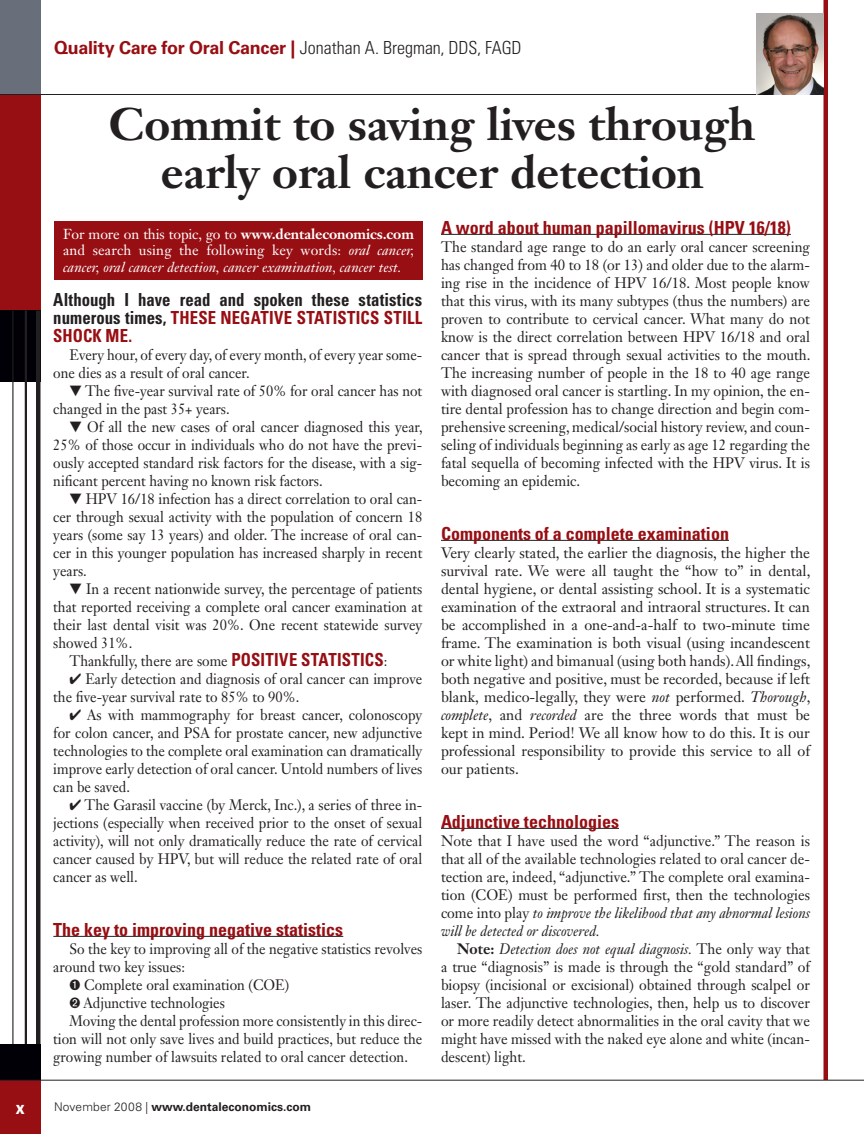
<style>
.page{position:relative;width:864px;height:1134px;background:#fff}
.page>*{position:absolute;margin:0;border:0;box-sizing:border-box;transform-origin:0 0}
._02_Headline{font:700 45px/48px "Janson Text LT Std";color:#231f20;text-align:center}
._07_Subhead{font:700 condensed 18px "Univers LT Std";color:#970e13}
._02_First_graph{font:700 condensed 18px/18px "Univers LT Std";letter-spacing:.005em;color:#231f20;text-align:justify;scale:.93 1}
._01a_Section_head__L{font:300 condensed 18px "Univers LT Std";color:#231f20}
.t1{font:700 condensed 18px "Univers LT Std";color:#fff}
._03_Body_Copy{font:15px/18px "Janson Text LT Std";color:#231f20;text-align:justify;scale:.93 1}
._02_First_graph-2{font:15px/18px "Janson Text LT Std";color:#231f20;text-align:justify;scale:.95 1}
._02_First_graph-3{font:15px/18px "Janson Text LT Std";color:#231f20;text-align:justify}
._03_Body_Copy-2{font:15px/18px "Janson Text LT Std";color:#231f20;text-align:justify;scale:.95 1}
._07b_Continued_on{font:italic 14.25px/16.5px "Janson Text LT Std";letter-spacing:.01em;color:#fff;text-align:justify}
.Folio__left{font:700 12px "Univers LT Std";color:#231f20}
.s1{font-weight:700;font-stretch:normal;color:#970e13}
.s2{font-style:italic}
.s3{font-weight:700}
.s4{font-style:normal}
.s5{font-weight:700;font-style:normal}
.s6{color:#970e13}
.s7{font-family:"Univers LT Std";font-weight:700;font-stretch:condensed;font-size:18px;color:#970e13}
.s8{font-weight:300}
</style>
<div class="page">
<div style="left:0;top:0;width:40px;height:94px;background:#686f7b"></div>
<div style="left:0;top:94px;width:40px;height:216px;background:#970e13"></div>
<div style="left:0;top:310px;width:40px;height:72px;background:#000006"></div>
<hr style="left:12px;top:310px;width:1px;height:770px;background:#231f20">
<div style="left:36px;top:311px;width:5px;height:769px;background:#231f20"></div>
<hr style="left:25px;top:310px;width:2px;height:770px;background:#231f20">
<div style="left:0;top:1080px;width:40px;height:54px;background:#970e13"></div>
<div style="left:0;top:1044px;width:40px;height:36px;background:#000006"></div>
<hr style="left:0;top:94px;width:824px;height:1px;background:#231f20">
<hr style="left:824px;top:0;width:4px;height:1080px;background:#970e13">
<img style="left:756px;top:14px;width:68px;height:80px">
<hr style="left:0;top:1080px;width:864px;height:1px;background:#231f20">
<hr style="left:441px;top:234px;width:350px;height:1px;background:#231f20">
<hr style="left:441px;top:540px;width:288px;height:1px;background:#231f20">
<hr style="left:441px;top:828px;width:178px;height:1px;background:#231f20">
<hr style="left:53px;top:936px;width:290px;height:1px;background:#231f20">
<div style="left:54px;top:221px;width:369px;height:58px;background:#970e13"></div>
<p class="_01a_Section_head__L" style="left:54px;top:37px;width:469px"><span class="s1">Quality Care for Oral Cancer |</span> Jonathan A. Bregman, DDS, FAGD</p>
<p class="_02_Headline" style="left:109px;top:100px;width:648px">Commit to saving lives through early oral cancer detection</p>
<p class="_07_Subhead" style="left:441px;top:217px;width:351px">A word about human papillomavirus (HPV 16/18)</p>
<p class="_02_First_graph-2" style="left:441px;top:238px;width:390px">The standard age range to do an early oral cancer screening has changed from 40 to 18 (or 13) and older due to the alarm&shy;ing rise in the incidence of HPV 16/18. Most people know that this virus, with its many subtypes (thus the numbers) are proven to contribute to cervical cancer. What many do not know is the direct correlation between HPV 16/18 and oral cancer that is spread through sexual activities to the mouth.<br>The increasing number of people in the 18 to 40 age range with diagnosed oral cancer is startling. In my opinion, the en&shy;tire dental profession has to change direction and begin com&shy;prehensive screening, medical/social history review, and coun&shy;seling of individuals beginning as early as age 12 regarding the fatal sequella of becoming infected with the HPV virus. It is becoming an epidemic.</p>
<p class="_07_Subhead" style="left:441px;top:523px;width:289px">Components of a complete examination</p>
<p class="_02_First_graph-3" style="left:441px;top:544px;width:371px">Very clearly stated, the earlier the diagnosis, the higher the survival rate. We were all taught the “how to” in dental, dental hygiene, or dental assisting school. It is a systematic examination of the extraoral and intraoral structures. It can be accomplished in a one-and-a-half to two-minute time frame. The examination is both visual (using incandescent or white light) and bimanual (using both hands). All findings, both negative and positive, must be recorded, because if left blank, medico-legally, they were <span class="s2">not</span> performed. <span class="s2">Thorough</span>, <span class="s2">complete</span>, and <span class="s2">recorded</span> are the three words that must be kept in mind. Period! We all know how to do this. It is our professional responsibility to provide this service to all of our patients.</p>
<p class="_07_Subhead" style="left:441px;top:811px;width:180px">Adjunctive technologies</p>
<p class="_02_First_graph-2" style="left:441px;top:832px;width:390px">Note that I have used the word “adjunctive.” The reason is that all of the available technologies related to oral cancer de&shy;tection are, indeed, “adjunctive.” The complete oral examina&shy;tion (COE) must be performed first, then the technologies come into play <span class="s2">to improve the likelihood that any abnormal lesions will be detected or discovered.</span></p>
<p class="_03_Body_Copy-2" style="left:441px;top:940px;width:390px;text-indent:16px"><span class="s3">Note:</span> <span class="s2">Detection does not equal diagnosis.</span> The only way that a true “diagnosis” is made is through the “gold standard” of biopsy (incisional or excisional) obtained through scalpel or laser. The adjunctive technologies, then, help us to discover or more readily detect abnormalities in the oral cavity that we might have missed with the naked eye alone and white (incan&shy;descent) light.</p>
<p class="_07b_Continued_on" style="left:63px;top:226px;width:353px"><span class="s4">For more on this topic, go to</span> <span class="s5">www.dentaleconomics.com </span><span class="s4">and search using the following key words:</span> oral cancer, cancer, oral cancer detection, cancer examination, cancer test.</p>
<p class="_02_First_graph" style="left:53px;top:291px;width:398px">Although I have read and spoken these statistics numerous times, <span class="s6">these negative statistics still shock me.</span></p>
<p class="_03_Body_Copy" style="left:53px;top:346px;width:398px;text-indent:16px">Every hour, of every day, of every month, of every year some&shy;one dies as a result of oral cancer.</p>
<p class="_03_Body_Copy" style="left:53px;top:382px;width:398px;text-indent:16px">▼ The five-year survival rate of 50% for oral cancer has not changed in the past 35+ years.</p>
<p class="_03_Body_Copy" style="left:53px;top:418px;width:399px;text-indent:16px">▼ Of all the new cases of oral cancer diagnosed this year, 25% of those occur in individuals who do not have the previ&shy;ously accepted standard risk factors for the disease, with a sig&shy;nificant percent having no known risk factors.</p>
<p class="_03_Body_Copy" style="left:53px;top:490px;width:398px;text-indent:16px">▼ HPV 16/18 infection has a direct correlation to oral can&shy;cer through sexual activity with the population of concern 18 years (some say 13 years) and older. The increase of oral can&shy;cer in this younger population has increased sharply in recent years.</p>
<p class="_03_Body_Copy" style="left:53px;top:580px;width:398px;text-indent:16px">▼ In a recent nationwide survey, the percentage of patients that reported receiving a complete oral cancer examination at their last dental visit was 20%. One recent statewide survey showed 31%.</p>
<p class="_03_Body_Copy" style="left:70px;top:652px;width:343px">Thankfully, there are some <span class="s7">positiv e statistic s</span>:</p>
<p class="_03_Body_Copy" style="left:53px;top:670px;width:398px;text-indent:16px">✔ Early detection and diagnosis of oral cancer can improve the five-year survival rate to 85% to 90%.</p>
<p class="_03_Body_Copy" style="left:53px;top:706px;width:398px;text-indent:16px">✔ As with mammography for breast cancer, colonoscopy for colon cancer, and PSA for prostate cancer, new adjunctive technologies to the complete oral examination can dramatically improve early detection of oral cancer. Untold numbers of lives can be saved.</p>
<p class="_03_Body_Copy" style="left:53px;top:796px;width:398px;text-indent:16px">✔ The Garasil vaccine (by Merck, Inc.), a series of three in&shy;jections (especially when received prior to the onset of sexual activity), will not only dramatically reduce the rate of cervical cancer caused by HPV, but will reduce the related rate of oral cancer as well.</p>
<p class="_07_Subhead" style="left:53px;top:919px;width:291px">The key to improving negative statistics</p>
<p class="_03_Body_Copy" style="left:53px;top:940px;width:398px;text-indent:16px">So the key to improving all of the negative statistics revolves around two key issues:</p>
<p class="_03_Body_Copy" style="left:70px;top:976px;width:238px">➊ Complete oral examination (COE)</p>
<p class="_03_Body_Copy" style="left:70px;top:994px;width:169px">➋ Adjunctive technologies</p>
<p class="_03_Body_Copy" style="left:53px;top:1012px;width:398px;text-indent:16px">Moving the dental profession more consistently in this direc&shy;tion will not only save lives and build practices, but reduce the growing number of lawsuits related to oral cancer detection.</p>
<p class="t1" style="left:16px;top:1096px;width:10px">x</p>
<p class="Folio__left" style="left:54px;top:1100px;width:259px"><span class="s8">November 2008 |</span> www.dentaleconomics.com</p>
</div>
